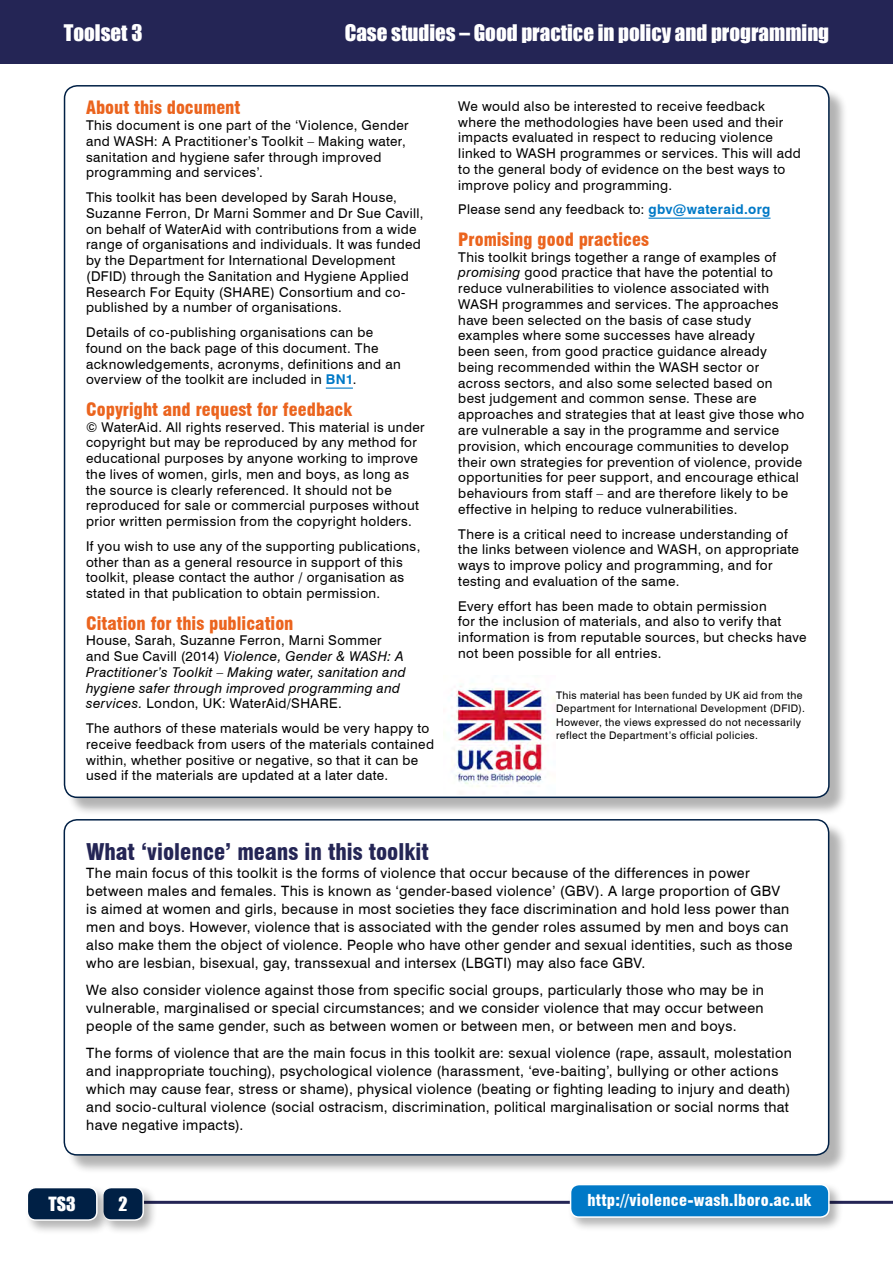
<style>
.page{position:relative;width:893px;height:1263px;background:#fff}
.page>*{position:absolute;margin:0;border:0;box-sizing:border-box;transform-origin:0 0}
.t1{font:900 condensed 22.5px "Swiss 721 BT";color:#242555}
.t2{font:21px "Impact";color:#fff}
.t3{font:900 condensed 18px "Swiss 721 BT";color:#eb641e}
.t4{font:18px "Impact";color:#fff}
.t5{font:900 condensed 16.05px "Swiss 721 BT";letter-spacing:.015em;color:#fff}
.t6{font:14.25px/18px "Swiss 721 BT";letter-spacing:.025em;color:#000}
.t7{font:13.5px/15.8px "Swiss 721 BT";letter-spacing:.03em;color:#000}
.t8{font:italic 13.5px/15.8px "Swiss 721 BT";letter-spacing:.025em;color:#000}
.t9{font:10.5px/13.5px "Swiss 721 BT";letter-spacing:.035em;color:#000}
.s1{font-weight:700;color:#0079c7}
.s2{font-style:normal}
.s3{font-style:italic}
</style>
<div class="page">
<div style="left:0;top:0;width:893px;height:64px;background:#242555"></div>
<hr style="left:136px;top:1201px;width:757px;height:3px;background:#242555">
<div style="left:100px;top:1185px;width:58px;height:50px;background:#000;opacity:.3"></div>
<div style="left:103px;top:1187px;width:40px;height:33px;background:#002045;border-radius:9px"></div>
<div style="left:102px;top:1187px;width:42px;height:34px;border:2px solid #fff;border-radius:9px"></div>
<div style="left:24px;top:1185px;width:88px;height:50px;background:#000;opacity:.3"></div>
<div style="left:27px;top:1187px;width:70px;height:33px;background:#002045;border-radius:9px"></div>
<div style="left:27px;top:1187px;width:71px;height:34px;border:2px solid #fff;border-radius:9px"></div>
<div style="left:66px;top:88px;width:782px;height:729px;background:#000;opacity:.3"></div>
<div style="left:65px;top:86px;width:764px;height:711px;background:#fff;border-radius:13px"></div>
<hr style="left:326px;top:387px;width:27px;height:2px;background:#0079c7">
<img style="left:443px;top:683px;width:113px;height:104px">
<hr style="left:649px;top:218px;width:121px;height:1px;background:#0079c7">
<div style="left:66px;top:821px;width:782px;height:353px;background:#000;opacity:.3"></div>
<div style="left:64px;top:820px;width:765px;height:335px;background:#fff;border-radius:13px"></div>
<div style="left:64px;top:819px;width:765px;height:336px;border:2px solid #002045;border-radius:13px"></div>
<div style="left:567px;top:1182px;width:277px;height:50px;background:#000;opacity:.3"></div>
<div style="left:571px;top:1184px;width:258px;height:33px;background:#0079c7;border-radius:9px"></div>
<div style="left:570px;top:1184px;width:260px;height:34px;border:2px solid #fff;border-radius:9px"></div>
<h2 class="t2" style="left:64px;top:17px;width:80px">Toolset 3</h2>
<h2 class="t2" style="left:345px;top:17px;width:486px">Case studies – Good practice in policy and programming</h2>
<h3 class="t3" style="left:86px;top:97px;width:156px">About this document</h3>
<p class="t7" style="left:86px;top:117px;width:324px">This document is one part of the ‘Violence, Gender and WASH: A Practitioner’s Toolkit – Making water, sanitation and hygiene safer through improved programming and services’.</p>
<p class="t7" style="left:86px;top:189px;width:339px">This toolkit has been developed by Sarah House, Suzanne Ferron, Dr Marni Sommer and Dr Sue Cavill, on behalf of WaterAid with contributions from a wide range of organisations and individuals. It was funded by the Department for International Development (DFID) through the Sanitation and Hygiene Applied Research For Equity (SHARE) Consortium and co&shy;published by a number of organisations.</p>
<p class="t7" style="left:86px;top:324px;width:316px">Details of co-publishing organisations can be found on the back page of this document. The acknowledgements, acronyms, definitions and an overview of the toolkit are included in <span class="s1">BN1</span>.</p>
<h3 class="t3" style="left:86px;top:398px;width:268px">Copyright and request for feedback</h3>
<p class="t7" style="left:86px;top:419px;width:340px">© WaterAid. All rights reserved. This material is under copyright but may be reproduced by any method for educational purposes by anyone working to improve the lives of women, girls, men and boys, as long as the source is clearly referenced. It should not be reproduced for sale or commercial purposes without prior written permission from the copyright holders.</p>
<p class="t7" style="left:86px;top:538px;width:336px">If you wish to use any of the supporting publications, other than as a general resource in support of this toolkit, please contact the author / organisation as stated in that publication to obtain permission.</p>
<h3 class="t3" style="left:86px;top:612px;width:209px">Citation for this publication</h3>
<p class="t8" style="left:86px;top:633px;width:321px"><span class="s2">House, Sarah, Suzanne Ferron, Marni Sommer and Sue Cavill (2014)</span> Violence, Gender &amp; WASH: A Practitioner’s Toolkit – Making water, sanitation and hygiene safer through improved programming and services. <span class="s2">London, UK: WaterAid/SHARE.</span></p>
<p class="t7" style="left:86px;top:720px;width:349px">The authors of these materials would be very happy to receive feedback from users of the materials contained within, whether positive or negative, so that it can be used if the materials are updated at a later date.</p>
<p class="t7" style="left:458px;top:98px;width:344px">We would also be interested to receive feedback where the methodologies have been used and their impacts evaluated in respect to reducing violence linked to WASH programmes or services. This will add to the general body of evidence on the best ways to improve policy and programming.</p>
<p class="t7" style="left:458px;top:202px;width:314px">Please send any feedback to: <span class="s1">gbv@wateraid.org</span></p>
<h3 class="t3" style="left:458px;top:229px;width:192px">Promising good practices</h3>
<p class="t7" style="left:458px;top:249px;width:347px">This toolkit brings together a range of examples of <span class="s3">promising</span> good practice that have the potential to reduce vulnerabilities to violence associated with WASH programmes and services. The approaches have been selected on the basis of case study examples where some successes have already<br>been seen, from good practice guidance already being recommended within the WASH sector or across sectors, and also some selected based on<br>best judgement and common sense. These are approaches and strategies that at least give those who are vulnerable a say in the programme and service provision, which encourage communities to develop their own strategies for prevention of violence, provide opportunities for peer support, and encourage ethical behaviours from staff – and are therefore likely to be effective in helping to reduce vulnerabilities.</p>
<p class="t7" style="left:458px;top:526px;width:342px">There is a critical need to increase understanding of the links between violence and WASH, on appropriate ways to improve policy and programming, and for testing and evaluation of the same.</p>
<p class="t7" style="left:458px;top:598px;width:350px">Every effort has been made to obtain permission<br>for the inclusion of materials, and also to verify that information is from reputable sources, but checks have not been possible for all entries.</p>
<p class="t9" style="left:556px;top:688px;width:250px">This material has been funded by UK aid from the Department for International Development (DFID).<br>However, the views expressed do not necessarily reflect the Department’s official policies.</p>
<h1 class="t1" style="left:86px;top:839px;width:344px">What ‘violence’ means in this toolkit</h1>
<p class="t6" style="left:86px;top:864px;width:708px">The main focus of this toolkit is the forms of violence that occur because of the differences in power between males and females. This is known as ‘gender-based violence’ (GBV). A large proportion of GBV is aimed at women and girls, because in most societies they face discrimination and hold less power than men and boys. However, violence that is associated with the gender roles assumed by men and boys can also make them the object of violence. People who have other gender and sexual identities, such as those who are lesbian, bisexual, gay, transsexual and intersex (LBGTI) may also face GBV.</p>
<p class="t6" style="left:86px;top:981px;width:679px;text-align:justify">We also consider violence against those from specific social groups, particularly those who may be in vulnerable, marginalised or special circumstances; and we consider violence that may occur between people of the same gender, such as between women or between men, or between men and boys.</p>
<p class="t6" style="left:86px;top:1044px;width:707px">The forms of violence that are the main focus in this toolkit are: sexual violence (rape, assault, molestation and inappropriate touching), psychological violence (harassment, ‘eve-baiting’, bullying or other actions which may cause fear, stress or shame), physical violence (beating or fighting leading to injury and death) and socio-cultural violence (social ostracism, discrimination, political marginalisation or social norms that have negative impacts).</p>
<h3 class="t4" style="left:49px;top:1190px;width:29px">TS3</h3>
<h3 class="t4" style="left:118px;top:1190px;width:11px">2</h3>
<p class="t5" style="left:587px;top:1191px;width:226px">http://violence-wash.lboro.ac.uk</p>
</div>
